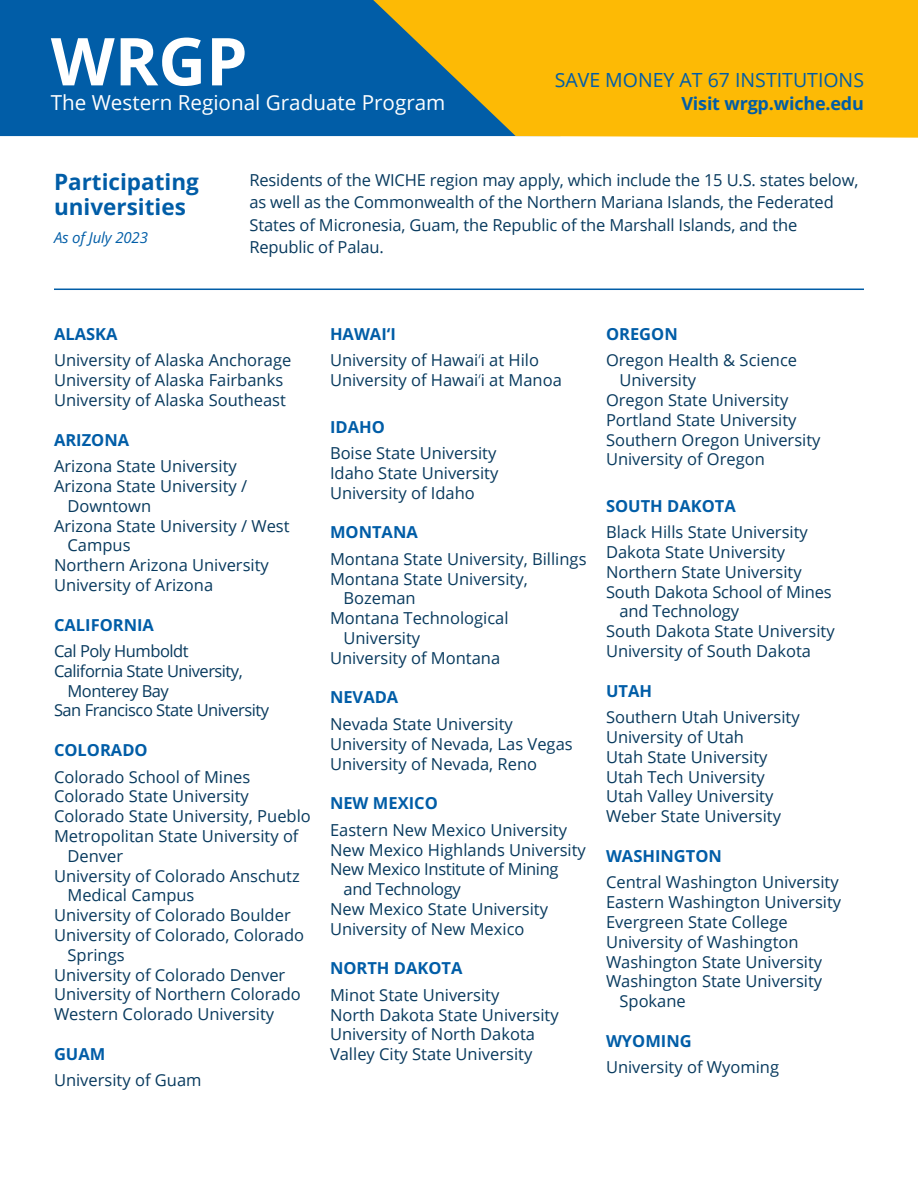
<style>
.page{position:relative;width:918px;height:1188px;background:#fff}
.page>*{position:absolute;margin:0;border:0;box-sizing:border-box;transform-origin:0 0}
.t1{font:700 66px "Open Sans";color:#fff}
.t2{font:700 22.5px/25.5px "Open Sans";color:#015da7}
.t3{font:20.7px "Open Sans";color:#fff}
.t4{font:19.5px "Open Sans";color:#015da7}
.t5{font:700 18px "Open Sans";letter-spacing:-.01em;color:#015da7}
.t6{font:16.5px/19.8px "Open Sans";color:#083a5e}
.t7{font:700 16.5px "Open Sans";color:#015da7}
.t8{font:16.5px/19.8px "Open Sans";letter-spacing:-.03em;color:#083a5e}
.t9{font:16.5px/19.8px "Open Sans";letter-spacing:-.02em;color:#083a5e}
.t10{font:italic 15px "Open Sans";letter-spacing:-.01em;color:#015da7}
.s1{font-weight:300}
</style>
<div class="page">
<div style="left:0;top:0;width:373px;height:136px;background:#015da7"></div>
<svg style="left:373px;top:0;width:545px;height:138px;fill:#fdba05"></svg>
<hr style="left:54px;top:289px;width:810px;height:1px;background:#015da7">
<p class="t1" style="left:51px;top:16px;width:198px">WRGP</p>
<p class="t3" style="left:51px;top:88px;width:396px">The Western Regional Graduate Program</p>
<p class="t4" style="left:555px;top:66px;width:311px">SAVE MONEY AT 67 INSTITUTIONS</p>
<p class="t5" style="left:681px;top:91px;width:184px">Visit wrgp.wiche.edu</p>
<p class="t2" style="left:54px;top:168px;width:146px">Participating universities</p>
<p class="t6" style="left:249px;top:168px;width:611px;line-height:22.5px">Residents of the WICHE region may apply, which include the 15 U.S. states below, as well as the Commonwealth of the Northern Mariana Islands, the Federated States of Micronesia, Guam, the Republic of the Marshall Islands, and the Republic of Palau.</p>
<p class="t10" style="left:54px;top:227px;width:96px">As of July 2023</p>
<p class="t7" style="left:54px;top:323px;width:65px">ALASKA</p>
<p class="t6" style="left:54px;top:350px;width:239px">University of Alaska Anchorage</p>
<p class="t6" style="left:54px;top:370px;width:231px">University of Alaska Fairbanks</p>
<p class="t6" style="left:54px;top:390px;width:233px">University of Alaska Southeast</p>
<p class="t7" style="left:54px;top:428px;width:77px">ARIZONA</p>
<p class="t6" style="left:54px;top:456px;width:184px">Arizona State University</p>
<p class="t6" style="left:67px;top:476px;width:181px;text-indent:-13px">Arizona State University /<br>Downtown</p>
<p class="t6" style="left:67px;top:515px;width:224px;text-indent:-13px">Arizona State University / West<br>Campus</p>
<p class="t6" style="left:54px;top:555px;width:216px">Northern Arizona University</p>
<p class="t6" style="left:54px;top:575px;width:161px">University of Arizona</p>
<p class="t7" style="left:54px;top:613px;width:102px">CALIFORNIA</p>
<p class="t8" style="left:54px;top:641px;width:136px">Cal Poly Humboldt</p>
<p class="t8" style="left:67px;top:661px;width:177px;text-indent:-13px">California State University,<br>Monterey Bay</p>
<p class="t8" style="left:54px;top:700px;width:217px">San Francisco State University</p>
<p class="t7" style="left:54px;top:739px;width:95px">COLORADO</p>
<p class="t6" style="left:54px;top:766px;width:198px">Colorado School of Mines</p>
<p class="t6" style="left:54px;top:786px;width:196px">Colorado State University</p>
<p class="t6" style="left:54px;top:806px;width:258px">Colorado State University, Pueblo</p>
<p class="t6" style="left:67px;top:826px;width:233px;text-indent:-13px">Metropolitan State University of<br>Denver</p>
<p class="t6" style="left:67px;top:865px;width:234px;text-indent:-13px">University of Colorado Anschutz<br>Medical Campus</p>
<p class="t6" style="left:54px;top:905px;width:238px">University of Colorado Boulder</p>
<p class="t6" style="left:67px;top:925px;width:238px;text-indent:-13px">University of Colorado, Colorado<br>Springs</p>
<p class="t6" style="left:54px;top:964px;width:233px">University of Colorado Denver</p>
<p class="t6" style="left:54px;top:984px;width:248px">University of Northern Colorado</p>
<p class="t6" style="left:54px;top:1004px;width:222px">Western Colorado University</p>
<p class="t7" style="left:54px;top:1043px;width:53px">GUAM</p>
<p class="t6" style="left:54px;top:1070px;width:149px">University of Guam</p>
<p class="t7" style="left:330px;top:323px;width:67px">HAWAI‘I</p>
<p class="t6" style="left:330px;top:350px;width:211px">University of Hawai<span class="s1">‘</span>i at Hilo</p>
<p class="t6" style="left:330px;top:370px;width:233px">University of Hawai<span class="s1">‘</span>i at Manoa</p>
<p class="t7" style="left:330px;top:415px;width:56px">IDAHO</p>
<p class="t6" style="left:330px;top:443px;width:168px">Boise State University</p>
<p class="t6" style="left:330px;top:463px;width:170px">Idaho State University</p>
<p class="t6" style="left:330px;top:482px;width:146px">University of Idaho</p>
<p class="t7" style="left:330px;top:521px;width:89px">MONTANA</p>
<p class="t6" style="left:330px;top:549px;width:258px">Montana State University, Billings</p>
<p class="t6" style="left:343px;top:568px;width:186px;text-indent:-13px">Montana State University,<br>Bozeman</p>
<p class="t6" style="left:343px;top:608px;width:167px;text-indent:-13px">Montana Technological<br>University</p>
<p class="t6" style="left:330px;top:648px;width:172px">University of Montana</p>
<p class="t7" style="left:330px;top:686px;width:70px">NEVADA</p>
<p class="t6" style="left:330px;top:714px;width:184px">Nevada State University</p>
<p class="t6" style="left:330px;top:733px;width:244px">University of Nevada, Las Vegas</p>
<p class="t6" style="left:330px;top:753px;width:209px">University of Nevada, Reno</p>
<p class="t7" style="left:330px;top:792px;width:109px">NEW MEXICO</p>
<p class="t6" style="left:330px;top:819px;width:239px">Eastern New Mexico University</p>
<p class="t6" style="left:330px;top:839px;width:257px">New Mexico Highlands University</p>
<p class="t9" style="left:343px;top:859px;width:217px;text-indent:-13px">New Mexico Institute of Mining and Technology</p>
<p class="t6" style="left:330px;top:899px;width:220px">New Mexico State University</p>
<p class="t6" style="left:330px;top:918px;width:196px">University of New Mexico</p>
<p class="t7" style="left:330px;top:957px;width:134px">NORTH DAKOTA</p>
<p class="t6" style="left:330px;top:985px;width:171px">Minot State University</p>
<p class="t6" style="left:330px;top:1004px;width:230px">North Dakota State University</p>
<p class="t6" style="left:330px;top:1024px;width:207px">University of North Dakota</p>
<p class="t6" style="left:330px;top:1044px;width:204px">Valley City State University</p>
<p class="t7" style="left:606px;top:323px;width:73px">OREGON</p>
<p class="t6" style="left:619px;top:350px;width:179px;text-indent:-13px">Oregon Health &amp; Science<br>University</p>
<p class="t6" style="left:606px;top:390px;width:184px">Oregon State University</p>
<p class="t6" style="left:606px;top:409px;width:192px">Portland State University</p>
<p class="t6" style="left:606px;top:429px;width:216px">Southern Oregon University</p>
<p class="t6" style="left:606px;top:449px;width:160px">University of Oregon</p>
<p class="t7" style="left:606px;top:494px;width:131px">SOUTH DAKOTA</p>
<p class="t6" style="left:606px;top:522px;width:203px">Black Hills State University</p>
<p class="t6" style="left:606px;top:542px;width:181px">Dakota State University</p>
<p class="t6" style="left:606px;top:562px;width:197px">Northern State University</p>
<p class="t6" style="left:619px;top:581px;width:214px;text-indent:-13px">South Dakota School of Mines and Technology</p>
<p class="t6" style="left:606px;top:621px;width:230px">South Dakota State University</p>
<p class="t6" style="left:606px;top:641px;width:207px">University of South Dakota</p>
<p class="t7" style="left:606px;top:679px;width:48px">UTAH</p>
<p class="t6" style="left:606px;top:707px;width:195px">Southern Utah University</p>
<p class="t6" style="left:606px;top:727px;width:140px">University of Utah</p>
<p class="t6" style="left:606px;top:747px;width:163px">Utah State University</p>
<p class="t6" style="left:606px;top:766px;width:160px">Utah Tech University</p>
<p class="t6" style="left:606px;top:786px;width:169px">Utah Valley University</p>
<p class="t6" style="left:606px;top:806px;width:177px">Weber State University</p>
<p class="t7" style="left:606px;top:845px;width:117px">WASHINGTON</p>
<p class="t6" style="left:606px;top:872px;width:234px">Central Washington University</p>
<p class="t6" style="left:606px;top:892px;width:237px">Eastern Washington University</p>
<p class="t6" style="left:606px;top:912px;width:183px">Evergreen State College</p>
<p class="t6" style="left:606px;top:931px;width:194px">University of Washington</p>
<p class="t6" style="left:606px;top:951px;width:218px">Washington State University</p>
<p class="t6" style="left:619px;top:971px;width:204px;text-indent:-13px">Washington State University<br>Spokane</p>
<p class="t7" style="left:606px;top:1029px;width:87px">WYOMING</p>
<p class="t6" style="left:606px;top:1057px;width:175px">University of Wyoming</p>
</div>
